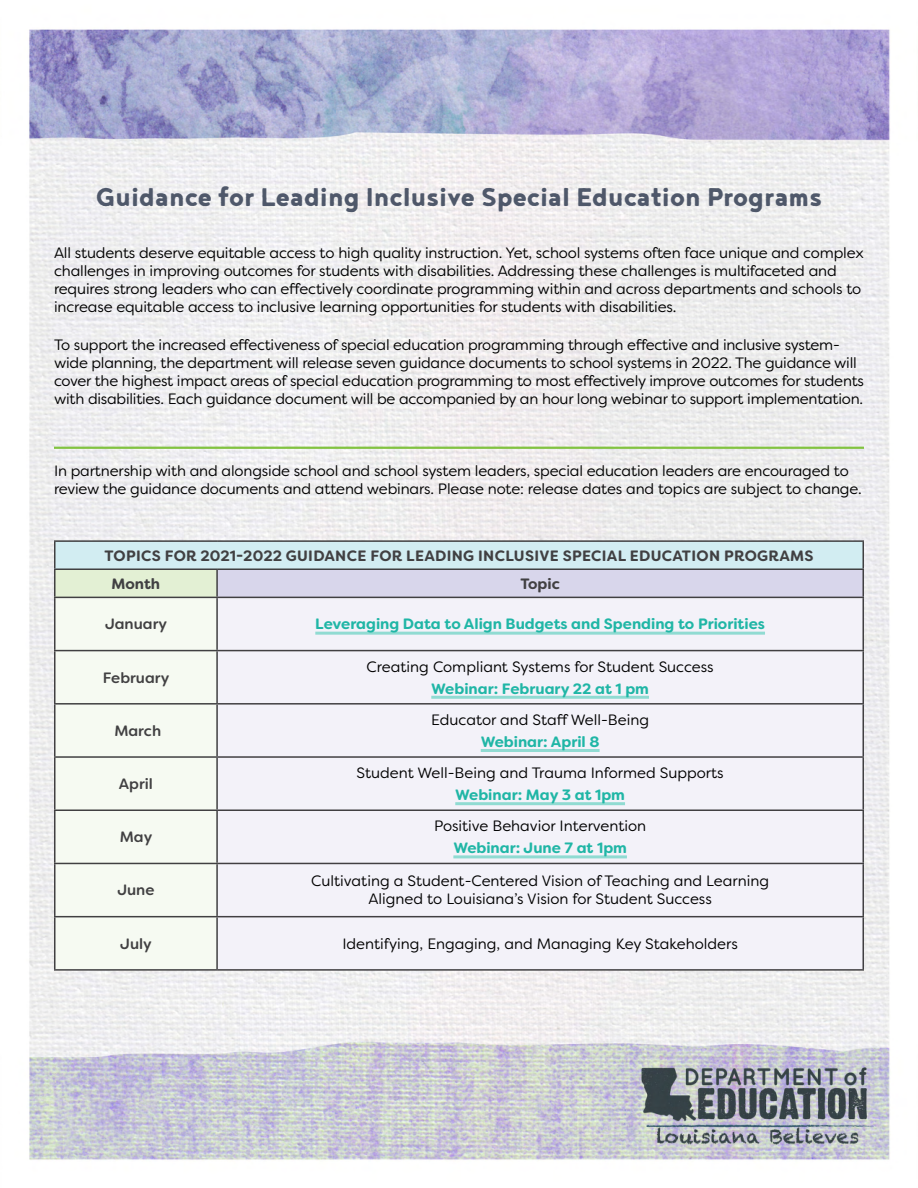
<style>
.page{position:relative;width:918px;height:1188px;background:#fff}
.page>*{position:absolute;margin:0;border:0;box-sizing:border-box;transform-origin:0 0}
.t1{font:31.5px "Noyh A Cafe";color:#4f586a}
.t2{font:15px/18px "Filson Soft";letter-spacing:-.01em;color:#000}
.t3{font:700 15px "Filson Soft";color:#20b6a6}
.Body{font:700 15px "Filson Soft";letter-spacing:.02em;color:#414042}
.t4{font:500 15px "Filson Soft";color:#414042}
</style>
<div class="page">
<img style="left:29px;top:29px;width:861px;height:1131px">
<hr style="left:54px;top:447px;width:810px;height:2px;background:#82c341">
<div style="left:55px;top:541px;width:808px;height:28px;background:#d2edf2"></div>
<div style="left:55px;top:569px;width:162px;height:28px;background:#e3f0d4"></div>
<div style="left:217px;top:569px;width:646px;height:28px;background:#d8d6eb"></div>
<div style="left:56px;top:598px;width:160px;height:371px;background:#f6faf2"></div>
<div style="left:218px;top:598px;width:644px;height:371px;background:#f3f2f9"></div>
<hr style="left:54px;top:540px;width:163px;height:2px;background:#414042">
<hr style="left:54px;top:542px;width:2px;height:26px;background:#414042">
<hr style="left:217px;top:540px;width:647px;height:2px;background:#414042">
<hr style="left:862px;top:542px;width:2px;height:26px;background:#414042">
<hr style="left:54px;top:568px;width:163px;height:2px;background:#414042">
<hr style="left:54px;top:570px;width:2px;height:27px;background:#414042">
<hr style="left:217px;top:568px;width:647px;height:2px;background:#414042">
<hr style="left:216px;top:570px;width:2px;height:27px;background:#414042">
<hr style="left:862px;top:570px;width:2px;height:27px;background:#414042">
<hr style="left:54px;top:597px;width:163px;height:1px;background:#414042">
<hr style="left:54px;top:598px;width:2px;height:52px;background:#414042">
<hr style="left:217px;top:597px;width:647px;height:1px;background:#414042">
<hr style="left:216px;top:598px;width:2px;height:52px;background:#414042">
<hr style="left:862px;top:598px;width:2px;height:52px;background:#414042">
<hr style="left:54px;top:650px;width:163px;height:1px;background:#414042">
<hr style="left:54px;top:651px;width:2px;height:52px;background:#414042">
<hr style="left:217px;top:650px;width:647px;height:1px;background:#414042">
<hr style="left:216px;top:651px;width:2px;height:52px;background:#414042">
<hr style="left:862px;top:651px;width:2px;height:52px;background:#414042">
<hr style="left:54px;top:703px;width:163px;height:2px;background:#414042">
<hr style="left:54px;top:705px;width:2px;height:51px;background:#414042">
<hr style="left:217px;top:703px;width:647px;height:2px;background:#414042">
<hr style="left:216px;top:705px;width:2px;height:51px;background:#414042">
<hr style="left:862px;top:705px;width:2px;height:51px;background:#414042">
<hr style="left:54px;top:756px;width:163px;height:2px;background:#414042">
<hr style="left:54px;top:758px;width:2px;height:51px;background:#414042">
<hr style="left:217px;top:756px;width:647px;height:2px;background:#414042">
<hr style="left:216px;top:758px;width:2px;height:51px;background:#414042">
<hr style="left:862px;top:758px;width:2px;height:51px;background:#414042">
<hr style="left:54px;top:809px;width:163px;height:2px;background:#414042">
<hr style="left:54px;top:811px;width:2px;height:52px;background:#414042">
<hr style="left:217px;top:809px;width:647px;height:2px;background:#414042">
<hr style="left:216px;top:811px;width:2px;height:52px;background:#414042">
<hr style="left:862px;top:811px;width:2px;height:52px;background:#414042">
<hr style="left:54px;top:863px;width:163px;height:1px;background:#414042">
<hr style="left:54px;top:864px;width:2px;height:52px;background:#414042">
<hr style="left:217px;top:863px;width:647px;height:1px;background:#414042">
<hr style="left:216px;top:864px;width:2px;height:52px;background:#414042">
<hr style="left:862px;top:864px;width:2px;height:52px;background:#414042">
<hr style="left:54px;top:916px;width:163px;height:1px;background:#414042">
<hr style="left:54px;top:917px;width:2px;height:52px;background:#414042">
<hr style="left:217px;top:916px;width:647px;height:1px;background:#414042">
<hr style="left:216px;top:917px;width:2px;height:52px;background:#414042">
<hr style="left:862px;top:917px;width:2px;height:52px;background:#414042">
<hr style="left:54px;top:969px;width:163px;height:2px;background:#414042">
<hr style="left:217px;top:969px;width:647px;height:2px;background:#414042">
<hr style="left:315px;top:632px;width:450px;height:3px;background:#90dbd2">
<hr style="left:431px;top:696px;width:218px;height:3px;background:#90dbd2">
<hr style="left:481px;top:749px;width:119px;height:3px;background:#90dbd2">
<hr style="left:455px;top:802px;width:170px;height:3px;background:#90dbd2">
<hr style="left:453px;top:855px;width:174px;height:3px;background:#90dbd2">
<p class="t1" style="left:96px;top:178px;width:728px">Guidance for Leading Inclusive Special Education Programs</p>
<p class="t2" style="left:54px;top:243px;width:811px">All students deserve equitable access to high quality instruction. Yet, school systems often face unique and complex challenges in improving outcomes for students with disabilities. Addressing these challenges is multifaceted and requires strong leaders who can effectively coordinate programming within and across departments and schools to increase equitable access to inclusive learning opportunities for students with disabilities.</p>
<p class="t2" style="left:54px;top:336px;width:812px">To support the increased effectiveness of special education programming through effective and inclusive system&shy;wide planning, the department will release seven guidance documents to school systems in 2022. The guidance will cover the highest impact areas of special education programming to most effectively improve outcomes for students with disabilities. Each guidance document will be accompanied by an hour long webinar to support implementation.</p>
<p class="t2" style="left:54px;top:462px;width:809px">In partnership with and alongside school and school system leaders, special education leaders are encouraged to review the guidance documents and attend webinars. Please note: release dates and topics are subject to change.</p>
<p class="Body" style="left:104px;top:546px;width:711px">TOPICS FOR 2021-2022 GUIDANCE FOR LEADING INCLUSIVE SPECIAL EDUCATION PROGRAMS</p>
<p class="Body" style="left:112px;top:574px;width:50px">Month</p>
<p class="Body" style="left:520px;top:574px;width:41px">Topic</p>
<p class="t4" style="left:105px;top:614px;width:64px">January</p>
<p class="t3" style="left:315px;top:614px;width:451px">Leveraging Data to Align Budgets and Spending to Priorities</p>
<p class="t4" style="left:103px;top:668px;width:68px">February</p>
<p class="t2" style="left:367px;top:657px;width:349px">Creating Compliant Systems for Student Success</p>
<p class="t3" style="left:431px;top:679px;width:219px">Webinar: February 22 at 1 pm</p>
<p class="t4" style="left:114px;top:721px;width:48px">March</p>
<p class="t4" style="left:119px;top:774px;width:36px">April</p>
<p class="t4" style="left:120px;top:827px;width:34px">May</p>
<p class="t2" style="left:431px;top:711px;width:219px">Educator and Staff Well-Being</p>
<p class="t3" style="left:481px;top:732px;width:120px">Webinar: April 8</p>
<p class="t2" style="left:357px;top:764px;width:369px">Student Well-Being and Trauma Informed Supports</p>
<p class="t3" style="left:455px;top:785px;width:171px">Webinar: May 3 at 1pm</p>
<p class="t2" style="left:434px;top:817px;width:214px">Positive Behavior Intervention</p>
<p class="t3" style="left:453px;top:838px;width:175px">Webinar: June 7 at 1pm</p>
<p class="t4" style="left:117px;top:881px;width:39px">June</p>
<p class="t2" style="left:311px;top:872px;width:459px;text-align:center">Cultivating a Student-Centered Vision of Teaching and Learning<br>Aligned to Louisiana’s Vision for Student Success</p>
<p class="t4" style="left:120px;top:934px;width:33px">July</p>
<p class="t2" style="left:342px;top:934px;width:397px">Identifying, Engaging, and Managing Key Stakeholders</p>
</div>
